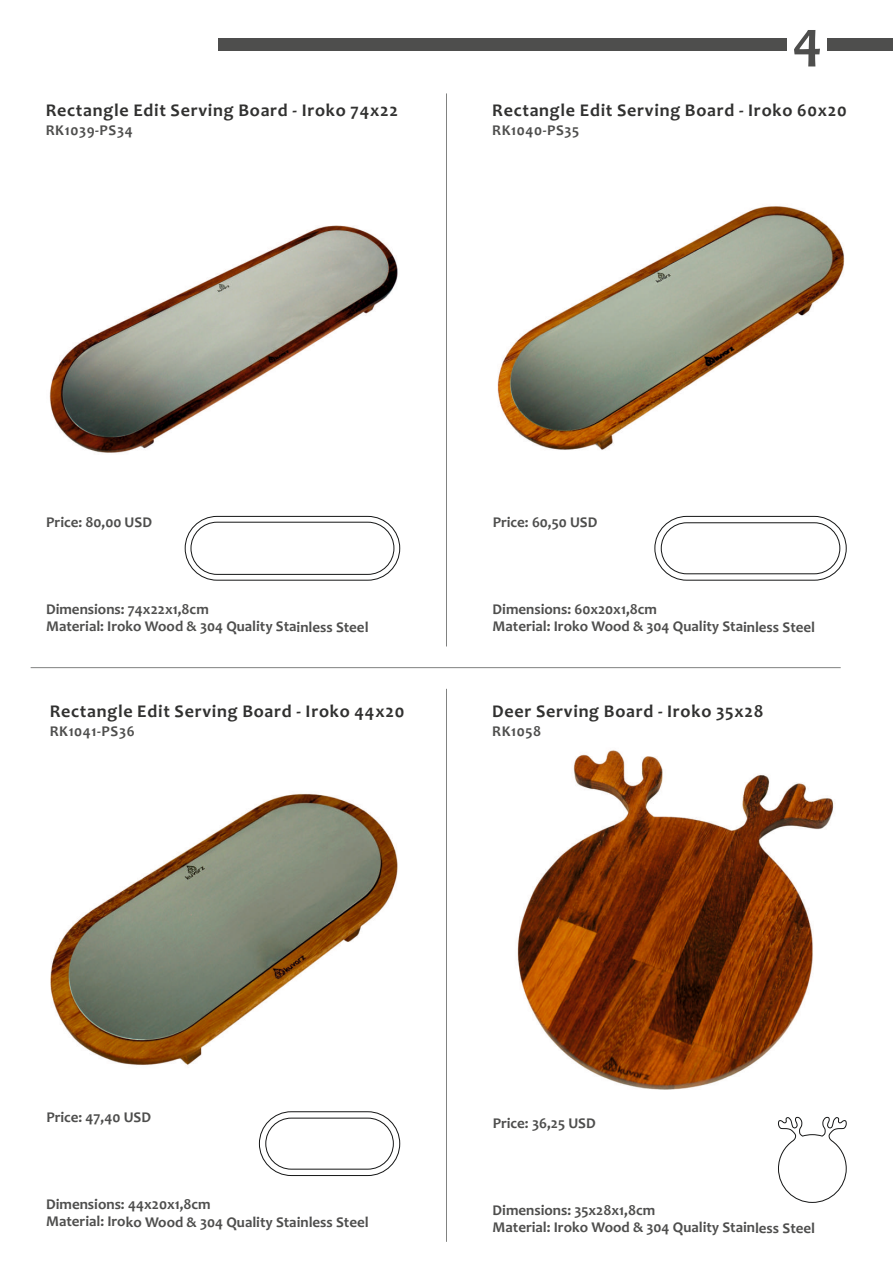
<style>
.page{position:relative;width:893px;height:1263px;background:#fff}
.page>*{position:absolute;margin:0;border:0;box-sizing:border-box;transform-origin:0 0}
.t1{font:700 54px "Candara";color:#4e4e4d}
.t2{font:700 18px "Candara";letter-spacing:.04em;color:#313130}
.t3{font:700 15px/17.5px "Candara";color:#4e4e4d}
.t4{font:700 15px "Candara";letter-spacing:.04em;color:#4e4e4d}
</style>
<div class="page">
<img style="left:50px;top:793px;width:348px;height:272px">
<img style="left:49px;top:225px;width:349px;height:228px">
<hr style="left:592px;top:667px;width:249px;height:1px;background:#818281">
<hr style="left:187px;top:667px;width:156px;height:1px;background:#818281">
<hr style="left:31px;top:667px;width:156px;height:1px;background:#818281">
<hr style="left:343px;top:667px;width:249px;height:1px;background:#818281">
<hr style="left:446px;top:93px;width:1px;height:277px;background:#818281">
<hr style="left:446px;top:370px;width:1px;height:276px;background:#818281">
<hr style="left:446px;top:689px;width:1px;height:276px;background:#818281">
<hr style="left:446px;top:965px;width:1px;height:277px;background:#818281">
<div style="left:827px;top:38px;width:66px;height:13px;background:#4e4e4d"></div>
<div style="left:218px;top:38px;width:568px;height:13px;background:#4e4e4d"></div>
<div style="left:259px;top:1111px;width:141px;height:65px;border:1px solid #151616;border-radius:32px"></div>
<div style="left:266px;top:1118px;width:127px;height:51px;border:1px solid #151616;border-radius:26px"></div>
<div style="left:185px;top:516px;width:215px;height:64px;border:1px solid #151616;border-radius:32px"></div>
<div style="left:191px;top:522px;width:203px;height:52px;border:1px solid #151616;border-radius:26px"></div>
<img style="left:497px;top:206px;width:348px;height:244px">
<div style="left:655px;top:516px;width:191px;height:64px;border:1px solid #151616;border-radius:32px"></div>
<div style="left:661px;top:523px;width:179px;height:51px;border:1px solid #151616;border-radius:26px"></div>
<img style="left:517px;top:750px;width:317px;height:340px">
<svg style="left:778px;top:1117px;width:69px;height:86px"></svg>
<p class="t2" style="left:46px;top:103px;width:354px">Rectangle Edit Serving Board - Iroko 74x22</p>
<p class="t4" style="left:46px;top:124px;width:89px">RK1039-PS34</p>
<h1 class="t1" style="left:793px;top:19px;width:31px">4</h1>
<p class="t2" style="left:492px;top:103px;width:356px">Rectangle Edit Serving Board - Iroko 60x20</p>
<p class="t4" style="left:492px;top:124px;width:89px">RK1040-PS35</p>
<p class="t3" style="left:46px;top:514px;width:107px">Price: 80,00 USD</p>
<p class="t3" style="left:493px;top:514px;width:106px">Price: 60,50 USD</p>
<p class="t3" style="left:46px;top:602px;width:324px">Dimensions: 74x22x1,8cm<br>Material: Iroko Wood &amp; 304 Quality Stainless Steel</p>
<p class="t3" style="left:493px;top:602px;width:324px">Dimensions: 60x20x1,8cm<br>Material: Iroko Wood &amp; 304 Quality Stainless Steel</p>
<p class="t2" style="left:50px;top:704px;width:356px">Rectangle Edit Serving Board - Iroko 44x20</p>
<p class="t4" style="left:50px;top:725px;width:87px">RK1041-PS36</p>
<p class="t2" style="left:492px;top:704px;width:273px">Deer Serving Board - Iroko 35x28</p>
<p class="t3" style="left:492px;top:724px;width:51px">RK1058</p>
<p class="t3" style="left:46px;top:1110px;width:106px">Price: 47,40 USD</p>
<p class="t3" style="left:46px;top:1197px;width:324px">Dimensions: 44x20x1,8cm<br>Material: Iroko Wood &amp; 304 Quality Stainless Steel</p>
<p class="t3" style="left:493px;top:1115px;width:104px">Price: 36,25 USD</p>
<p class="t3" style="left:493px;top:1202px;width:324px">Dimensions: 35x28x1,8cm<br>Material: Iroko Wood &amp; 304 Quality Stainless Steel</p>
</div>
